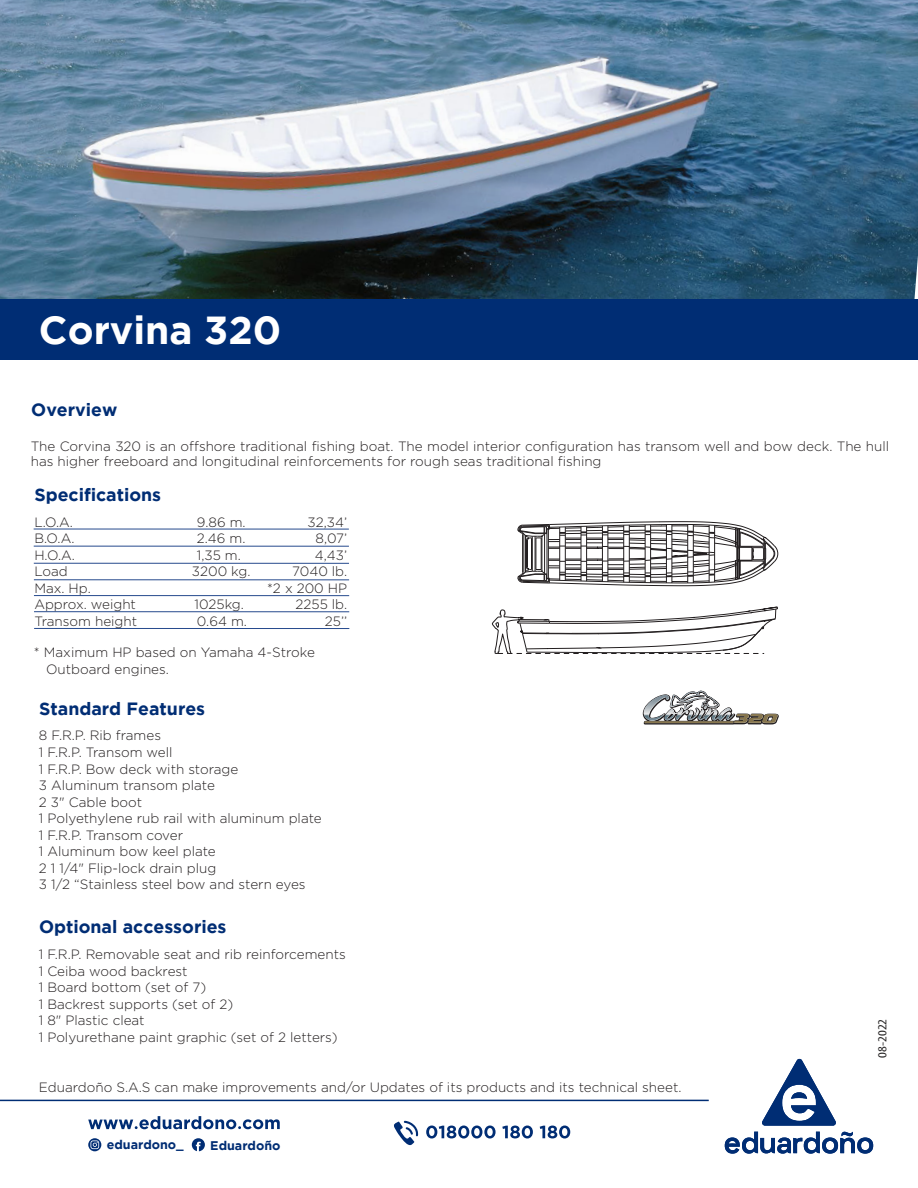
<style>
.page{position:relative;width:918px;height:1188px;background:#fff}
.page>*{position:absolute;margin:0;border:0;box-sizing:border-box;transform-origin:0 0}
.t1{font:700 39px "Gotham";color:#fff}
.t2{font:700 17.7px "Gotham";color:#002d74}
.t3{font:300 13.5px/16.5px "Gotham";color:#231f20}
.t4{font:700 12.6px "Gotham";color:#002d74}
.t5{font:condensed 12.45px "Myriad Pro";color:#272525;scale:1.2 1}
</style>
<div class="page">
<img style="left:0;top:0;width:918px;height:299px">
<hr style="left:34px;top:529px;width:315px;height:1px;background:#264a8d">
<hr style="left:34px;top:546px;width:315px;height:1px;background:#264a8d">
<hr style="left:34px;top:563px;width:315px;height:1px;background:#264a8d">
<hr style="left:34px;top:580px;width:315px;height:1px;background:#264a8d">
<hr style="left:34px;top:595px;width:315px;height:1px;background:#264a8d">
<hr style="left:34px;top:611px;width:315px;height:1px;background:#264a8d">
<hr style="left:34px;top:628px;width:315px;height:1px;background:#264a8d">
<svg style="left:517px;top:521px;width:262px;height:65px"></svg>
<svg style="left:491px;top:606px;width:287px;height:48px"></svg>
<svg style="left:642px;top:690px;width:137px;height:35px"></svg>
<div style="left:0;top:299px;width:918px;height:61px;background:#002d74"></div>
<hr style="left:0;top:1100px;width:709px;height:1px;background:#002d74">
<svg style="left:426px;top:1126px;width:70px;height:13px"></svg>
<svg style="left:502px;top:1126px;width:31px;height:13px"></svg>
<svg style="left:540px;top:1126px;width:30px;height:13px"></svg>
<svg style="left:394px;top:1121px;width:24px;height:25px"></svg>
<svg style="left:88px;top:1116px;width:192px;height:13px"></svg>
<svg style="left:88px;top:1138px;width:13px;height:13px"></svg>
<svg style="left:192px;top:1138px;width:13px;height:13px"></svg>
<svg style="left:762px;top:1058px;width:74px;height:68px"></svg>
<svg style="left:725px;top:1132px;width:148px;height:22px"></svg>
<h1 class="t1" style="left:39px;top:307px;width:244px">Corvina 320</h1>
<h2 class="t2" style="left:31px;top:399px;width:88px">Overview</h2>
<p class="t3" style="left:31px;top:439px;width:860px;line-height:15px">The Corvina 320 is an offshore traditional fishing boat. The model interior configuration has transom well and bow deck. The hull has higher freeboard and longitudinal reinforcements for rough seas traditional fishing</p>
<h2 class="t2" style="left:34px;top:484px;width:128px">Specifications</h2>
<p class="t3" style="left:192px;top:514px;width:60px;text-align:center">9.86 m.<br>2.46 m.<br>1,35 m.<br>3200 kg.</p>
<p class="t3" style="left:195px;top:596px;width:54px">1025kg.<br>0.64 m.</p>
<p class="t3" style="left:34px;top:514px;width:104px">L.O.A.<br>B.O.A.<br>H.O.A.<br>Load<br>Max. Hp.<br>Approx. weight<br>Transom height</p>
<p class="t3" style="left:267px;top:514px;width:82px;text-align:right">32,34’<br>8,07’<br>4,43’<br>7040 lb.<br>*2 x 200 HP<br>2255 lb.<br>25’’</p>
<p class="t3" style="left:46px;top:644px;width:270px;text-indent:-12px">* Maximum HP based on Yamaha 4-Stroke<br>Outboard engines.</p>
<h2 class="t2" style="left:39px;top:699px;width:168px">Standard Features</h2>
<p class="t3" style="left:39px;top:727px;width:284px">8 F.R.P. Rib frames<br>1 F.R.P. Transom well<br>1 F.R.P. Bow deck with storage<br>3 Aluminum transom plate<br>2 3" Cable boot<br>1 Polyethylene rub rail with aluminum plate<br>1 F.R.P. Transom cover<br>1 Aluminum bow keel plate<br>2 1 1/4" Flip-lock drain plug<br>3 1/2 “Stainless steel bow and stern eyes</p>
<h2 class="t2" style="left:39px;top:917px;width:189px">Optional accessories</h2>
<p class="t3" style="left:39px;top:946px;width:308px">1 F.R.P. Removable seat and rib reinforcements<br>1 Ceiba wood backrest<br>1 Board bottom (set of 7)<br>1 Backrest supports (set of 2)<br>1 8" Plastic cleat<br>1 Polyurethane paint graphic (set of 2 letters)</p>
<p class="t3" style="left:39px;top:1079px;width:644px">Eduardoño S.A.S can make improvements and/or Updates of its products and its technical sheet.</p>
<p class="t4" style="left:107px;top:1138px;width:79px">eduardono_</p>
<p class="t4" style="left:210px;top:1138px;width:72px">Eduardoño</p>
<p class="t5" style="left:875px;top:1058px;width:34px;rotate:-90deg">08-2022</p>
</div>
